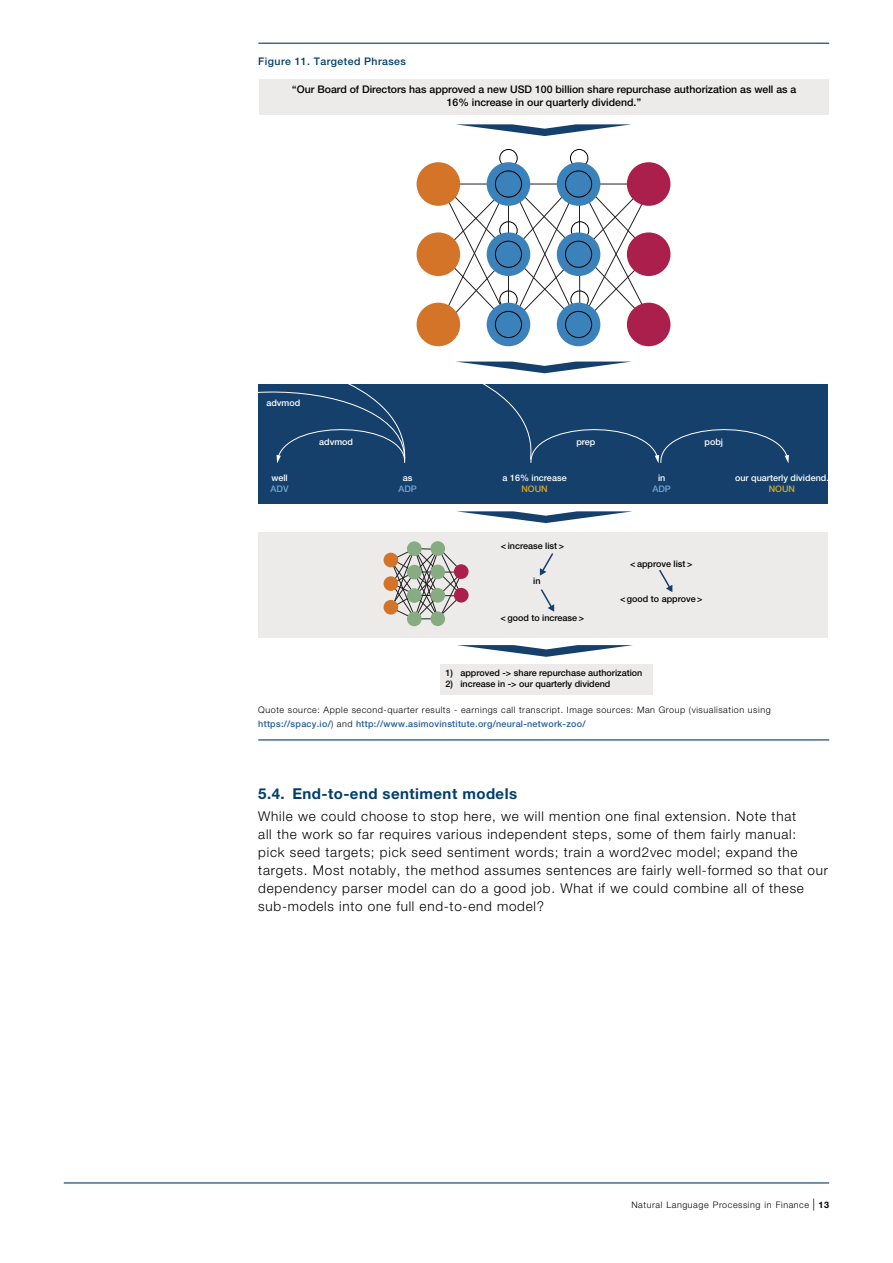
<style>
.page{position:relative;width:893px;height:1263px;background:#fff}
.page>*{position:absolute;margin:0;border:0;box-sizing:border-box;transform-origin:0 0}
.t1{font:700 15px "Helvetica Neue LT Std";letter-spacing:.03em;color:#003e6b}
.t2{font:300 13.5px/18px "Helvetica Neue LT Std";letter-spacing:.055em;color:#000}
.t3{font:500 10.5px/12.6px "Helvetica Neue LT Std";color:#010101;text-align:center}
.t4{font:500 10.5px "Helvetica Neue LT Std";letter-spacing:.04em;color:#003e6b}
.t5{font:300 9px/13.5px "Helvetica Neue LT Std";letter-spacing:.06em;color:#000}
.t6{font:500 9px "Helvetica Neue LT Std";color:#010101}
.t7{font:500 9px "Helvetica Neue LT Std";color:#fff}
.t8{font:500 9px "Helvetica Neue LT Std";color:#74a5d3}
.t9{font:500 9px "Helvetica Neue LT Std";color:#daa829}
.s1{font-weight:500;color:#215e9e}
.s2{font-size:12px}
.s3{font-weight:700}
</style>
<div class="page">
<hr style="left:64px;top:1182px;width:765px;height:1px;background:#003e6b">
<hr style="left:258px;top:43px;width:571px;height:1px;background:#003e6b">
<hr style="left:258px;top:739px;width:571px;height:1px;background:#003e6b">
<div style="left:258px;top:384px;width:570px;height:119px;background:#14406b"></div>
<div style="left:259px;top:79px;width:569px;height:36px;background:#ecebea"></div>
<svg style="left:259px;top:384px;width:530px;height:79px"></svg>
<svg style="left:459px;top:362px;width:169px;height:11px"></svg>
<hr style="left:455px;top:184px;width:189px;height:1px;background:#231f20">
<svg style="left:445px;top:189px;width:205px;height:139px"></svg>
<div style="left:499px;top:149px;width:19px;height:18px;border:1px solid #010101;border-radius:50%"></div>
<div style="left:570px;top:149px;width:18px;height:18px;border:1px solid #010101;border-radius:50%"></div>
<div style="left:499px;top:221px;width:19px;height:19px;border:1px solid #010101;border-radius:50%"></div>
<div style="left:571px;top:221px;width:18px;height:19px;border:1px solid #010101;border-radius:50%"></div>
<div style="left:499px;top:291px;width:19px;height:18px;border:1px solid #010101;border-radius:50%"></div>
<div style="left:570px;top:291px;width:19px;height:18px;border:1px solid #010101;border-radius:50%"></div>
<div style="left:417px;top:162px;width:43px;height:44px;background:#d47428;border-radius:50%"></div>
<div style="left:417px;top:232px;width:43px;height:44px;background:#d47428;border-radius:50%"></div>
<div style="left:417px;top:303px;width:43px;height:43px;background:#d47428;border-radius:50%"></div>
<div style="left:627px;top:162px;width:43px;height:44px;background:#aa1f4c;border-radius:50%"></div>
<div style="left:627px;top:232px;width:43px;height:44px;background:#aa1f4c;border-radius:50%"></div>
<div style="left:627px;top:303px;width:43px;height:43px;background:#aa1f4c;border-radius:50%"></div>
<div style="left:557px;top:162px;width:43px;height:44px;background:#3b82bb;border-radius:50%"></div>
<div style="left:565px;top:171px;width:27px;height:26px;border:1px solid #010101;border-radius:50%"></div>
<div style="left:557px;top:232px;width:43px;height:44px;background:#3b82bb;border-radius:50%"></div>
<div style="left:565px;top:241px;width:27px;height:27px;border:1px solid #010101;border-radius:50%"></div>
<div style="left:557px;top:303px;width:43px;height:43px;background:#3b82bb;border-radius:50%"></div>
<div style="left:565px;top:311px;width:27px;height:27px;border:1px solid #010101;border-radius:50%"></div>
<div style="left:487px;top:162px;width:43px;height:44px;background:#3b82bb;border-radius:50%"></div>
<div style="left:495px;top:171px;width:27px;height:26px;border:1px solid #010101;border-radius:50%"></div>
<div style="left:487px;top:232px;width:43px;height:44px;background:#3b82bb;border-radius:50%"></div>
<div style="left:495px;top:241px;width:27px;height:27px;border:1px solid #010101;border-radius:50%"></div>
<div style="left:487px;top:303px;width:43px;height:43px;background:#3b82bb;border-radius:50%"></div>
<div style="left:495px;top:311px;width:27px;height:27px;border:1px solid #010101;border-radius:50%"></div>
<svg style="left:456px;top:124px;width:175px;height:12px"></svg>
<div style="left:259px;top:532px;width:569px;height:105px;background:#ecebea"></div>
<svg style="left:389px;top:548px;width:76px;height:79px"></svg>
<hr style="left:414px;top:571px;width:48px;height:1px;background:#231f20">
<div style="left:384px;top:553px;width:14px;height:14px;background:#d47428;border-radius:50%"></div>
<div style="left:384px;top:576px;width:14px;height:15px;background:#d47428;border-radius:50%"></div>
<div style="left:384px;top:600px;width:14px;height:15px;background:#d47428;border-radius:50%"></div>
<div style="left:407px;top:541px;width:15px;height:15px;background:#88ac81;border-radius:50%"></div>
<div style="left:407px;top:565px;width:15px;height:14px;background:#88ac81;border-radius:50%"></div>
<div style="left:407px;top:588px;width:15px;height:15px;background:#88ac81;border-radius:50%"></div>
<div style="left:407px;top:612px;width:15px;height:14px;background:#88ac81;border-radius:50%"></div>
<div style="left:430px;top:541px;width:15px;height:15px;background:#88ac81;border-radius:50%"></div>
<div style="left:430px;top:565px;width:15px;height:14px;background:#88ac81;border-radius:50%"></div>
<div style="left:430px;top:588px;width:15px;height:15px;background:#88ac81;border-radius:50%"></div>
<div style="left:430px;top:611px;width:15px;height:15px;background:#88ac81;border-radius:50%"></div>
<div style="left:454px;top:564px;width:15px;height:15px;background:#aa1f4c;border-radius:50%"></div>
<div style="left:454px;top:588px;width:15px;height:14px;background:#aa1f4c;border-radius:50%"></div>
<svg style="left:540px;top:553px;width:14px;height:23px"></svg>
<svg style="left:540px;top:589px;width:14px;height:23px"></svg>
<svg style="left:659px;top:569px;width:13px;height:23px"></svg>
<div style="left:441px;top:664px;width:212px;height:31px;background:#ecebea"></div>
<svg style="left:457px;top:511px;width:175px;height:12px"></svg>
<svg style="left:457px;top:645px;width:176px;height:12px"></svg>
<p class="t4" style="left:258px;top:55px;width:149px">Figure 11. Targeted Phrases</p>
<p class="t3" style="left:292px;top:83px;width:506px">‘‘Our Board of Directors has approved a new USD 100 billion share repurchase authorization as well as a<br>16% increase in our quarterly dividend.’’</p>
<p class="t7" style="left:266px;top:397px;width:35px">advmod</p>
<p class="t7" style="left:271px;top:472px;width:18px">well</p>
<p class="t8" style="left:271px;top:483px;width:19px">ADV</p>
<p class="t7" style="left:319px;top:436px;width:35px">advmod</p>
<p class="t7" style="left:403px;top:472px;width:11px">as</p>
<p class="t8" style="left:398px;top:483px;width:20px">ADP</p>
<p class="t7" style="left:576px;top:436px;width:21px">prep</p>
<p class="t7" style="left:704px;top:436px;width:20px">pobj</p>
<p class="t7" style="left:503px;top:472px;width:66px">a 16% increase</p>
<p class="t9" style="left:521px;top:483px;width:28px">NOUN</p>
<p class="t7" style="left:658px;top:472px;width:9px">in</p>
<p class="t8" style="left:652px;top:483px;width:20px">ADP</p>
<p class="t7" style="left:735px;top:472px;width:95px">our quarterly dividend.</p>
<p class="t9" style="left:769px;top:483px;width:28px">NOUN</p>
<p class="t6" style="left:501px;top:540px;width:65px">&lt; increase list &gt;</p>
<p class="t6" style="left:533px;top:576px;width:9px">in</p>
<p class="t6" style="left:500px;top:612px;width:85px">&lt; good to increase &gt;</p>
<p class="t6" style="left:630px;top:559px;width:64px">&lt; approve list &gt;</p>
<p class="t6" style="left:620px;top:593px;width:84px">&lt; good to approve &gt;</p>
<p class="t6" style="left:446px;top:667px;width:198px">1) approved -&gt; share repurchase authorization</p>
<p class="t6" style="left:446px;top:678px;width:166px">2) increase in -&gt; our quarterly dividend</p>
<p class="t5" style="left:258px;top:703px;width:514px">Quote source: Apple second-quarter results - earnings call transcript. Image sources: Man Group (visualisation using <span class="s1">https://spacy.io/</span>) and <span class="s1">http://www.asimovinstitute.org/neural-network-zoo/</span></p>
<p class="t1" style="left:258px;top:784px;width:260px">5.4. End-to-end sentiment models</p>
<p class="t2" style="left:258px;top:807px;width:571px">While we could choose to stop here, we will mention one final extension. Note that<br>all the work so far requires various independent steps, some of them fairly manual:<br>pick seed targets; pick seed sentiment words; train a word2vec model; expand the targets. Most notably, the method assumes sentences are fairly well-formed so that our dependency parser model can do a good job. What if we could combine all of these sub-models into one full end-to-end model?</p>
<p class="t5" style="left:631px;top:1198px;width:199px">Natural Language Processing in Finance <span class="s2">|</span> <span class="s3">13</span></p>
</div>
